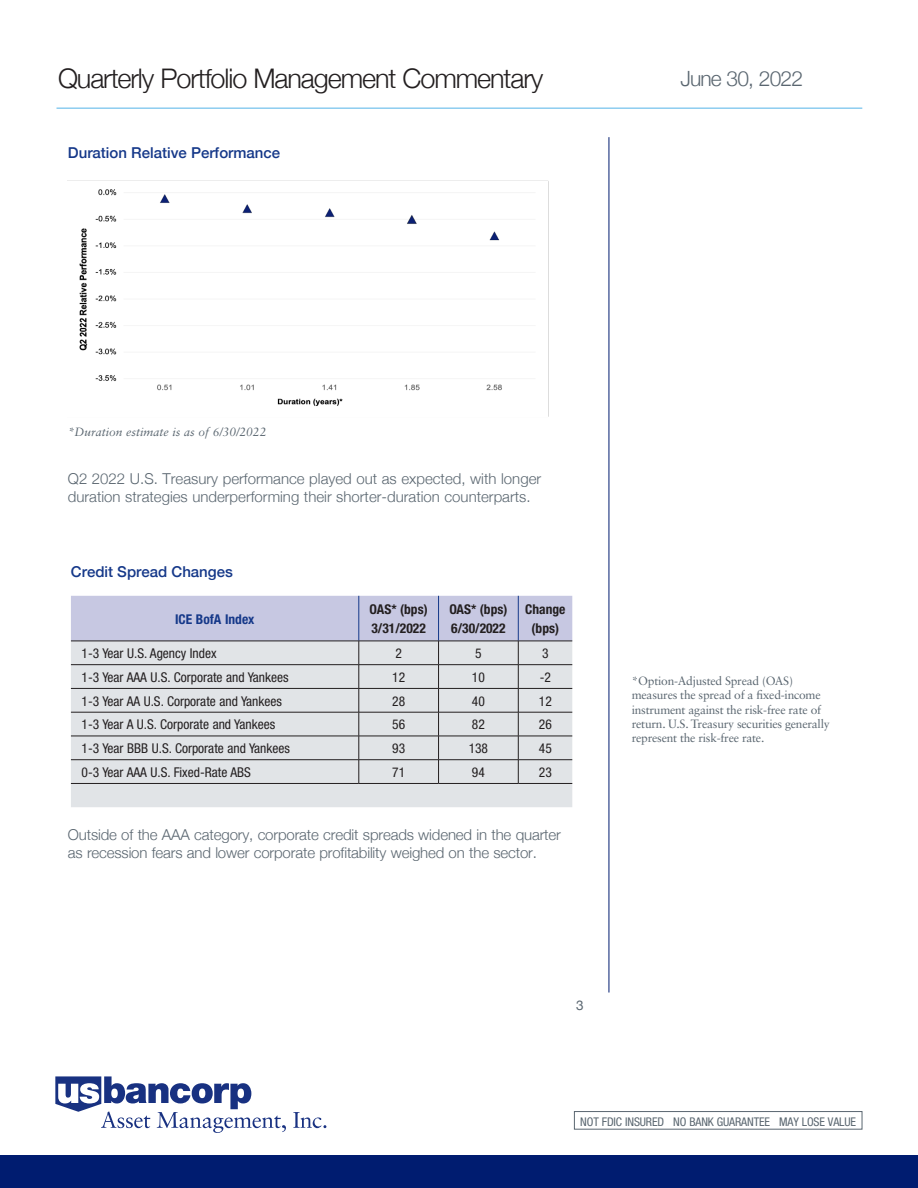
<style>
.page{position:relative;width:918px;height:1188px;background:#fff}
.page>*{position:absolute;margin:0;border:0;box-sizing:border-box;transform-origin:0 0}
.t1{font:300 27px "Helvetica Neue";letter-spacing:-.04em;color:#231f20}
.t2{font:300 21px "Helvetica Neue";letter-spacing:-.04em;color:#5a6670}
.t3{font:300 15px/18px "Helvetica Neue";letter-spacing:-.01em;color:#5a6670}
.t4{font:500 15px "Helvetica Neue";color:#153889}
.t5{font:condensed 13.5px "Helvetica Neue";color:#231f20}
.t6{font:700 condensed 13.5px "Helvetica Neue";color:#231f20}
.t7{font:700 condensed 13.5px "Helvetica Neue";color:#153889}
.t8{font:13.5px "Helvetica Neue";color:#5a6670}
.t9{font:12px/14.4px "Sabon LT Std";letter-spacing:-.02em;color:#5a6670}
.t10{font:condensed 12px "Helvetica Neue";letter-spacing:-.01em;color:#5a6670}
.t11{font:italic 12px "Sabon LT Std";color:#5a6670}
</style>
<div class="page">
<div style="left:574px;top:1111px;width:288px;height:19px;border:1px solid #5a6670"></div>
<svg style="left:55px;top:1076px;width:231px;height:57px"></svg>
<svg style="left:293px;top:1112px;width:33px;height:16px"></svg>
<div style="left:0;top:1155px;width:918px;height:33px;background:#001c70"></div>
<hr style="left:57px;top:107px;width:805px;height:2px;background:#53b3e8">
<img style="left:68px;top:180px;width:481px;height:237px">
<hr style="left:609px;top:137px;width:1px;height:856px;background:#001c70">
<div style="left:71px;top:784px;width:501px;height:23px;background:#e1e4e7"></div>
<svg style="left:71px;top:596px;width:501px;height:187px;background:#d3d5de"></svg>
<hr style="left:71px;top:783px;width:288px;height:1px;background:#231f20">
<hr style="left:359px;top:783px;width:80px;height:1px;background:#231f20">
<hr style="left:439px;top:783px;width:79px;height:1px;background:#231f20">
<hr style="left:518px;top:783px;width:54px;height:1px;background:#231f20">
<p class="t1" style="left:58px;top:56px;width:487px">Quarterly Portfolio Management Commentary</p>
<p class="t4" style="left:68px;top:140px;width:214px">Duration Relative Performance</p>
<p class="t2" style="left:680px;top:62px;width:124px">June 30, 2022</p>
<p class="t11" style="left:68px;top:425px;width:200px">*Duration estimate is as of 6/30/2022</p>
<p class="t3" style="left:68px;top:468px;width:475px">Q2 2022 U.S. Treasury performance played out as expected, with longer duration strategies underperforming their shorter-duration counterparts.</p>
<p class="t4" style="left:71px;top:560px;width:163px">Credit Spread Changes</p>
<p class="t7" style="left:175px;top:611px;width:81px">ICE BofA Index</p>
<p class="t6" style="left:370px;top:601px;width:60px">OAS* (bps)</p>
<p class="t6" style="left:372px;top:620px;width:56px">3/31/2022</p>
<p class="t6" style="left:449px;top:601px;width:60px">OAS* (bps)</p>
<p class="t6" style="left:451px;top:620px;width:56px">6/30/2022</p>
<p class="t6" style="left:525px;top:601px;width:42px">Change</p>
<p class="t6" style="left:532px;top:620px;width:29px">(bps)</p>
<p class="t5" style="left:82px;top:646px;width:136px">1-3 Year U.S. Agency Index</p>
<p class="t5" style="left:395px;top:646px;width:8px">2</p>
<p class="t5" style="left:475px;top:646px;width:8px">5</p>
<p class="t5" style="left:542px;top:646px;width:8px">3</p>
<p class="t5" style="left:82px;top:669px;width:209px">1-3 Year AAA U.S. Corporate and Yankees</p>
<p class="t5" style="left:392px;top:669px;width:14px">12</p>
<p class="t5" style="left:472px;top:669px;width:14px">10</p>
<p class="t5" style="left:540px;top:669px;width:13px">-2</p>
<p class="t5" style="left:82px;top:693px;width:202px">1-3 Year AA U.S. Corporate and Yankees</p>
<p class="t5" style="left:392px;top:693px;width:14px">28</p>
<p class="t5" style="left:472px;top:693px;width:14px">40</p>
<p class="t5" style="left:539px;top:693px;width:14px">12</p>
<p class="t5" style="left:82px;top:717px;width:195px">1-3 Year A U.S. Corporate and Yankees</p>
<p class="t5" style="left:392px;top:717px;width:14px">56</p>
<p class="t5" style="left:472px;top:717px;width:14px">82</p>
<p class="t5" style="left:539px;top:717px;width:14px">26</p>
<p class="t5" style="left:82px;top:741px;width:210px">1-3 Year BBB U.S. Corporate and Yankees</p>
<p class="t5" style="left:392px;top:741px;width:14px">93</p>
<p class="t5" style="left:469px;top:741px;width:21px">138</p>
<p class="t5" style="left:539px;top:741px;width:14px">45</p>
<p class="t5" style="left:82px;top:764px;width:171px">0-3 Year AAA U.S. Fixed-Rate ABS</p>
<p class="t5" style="left:392px;top:764px;width:14px">71</p>
<p class="t5" style="left:472px;top:764px;width:14px">94</p>
<p class="t5" style="left:539px;top:764px;width:14px">23</p>
<p class="t3" style="left:68px;top:824px;width:494px">Outside of the AAA category, corporate credit spreads widened in the quarter as recession fears and lower corporate profitability weighed on the sector.</p>
<p class="t9" style="left:632px;top:673px;width:200px">*Option-Adjusted Spread (OAS) measures the spread of a fixed-income instrument against the risk-free rate of return. U.S. Treasury securities generally represent the risk-free rate.</p>
<p class="t8" style="left:576px;top:995px;width:9px">3</p>
<p class="t10" style="left:580px;top:1114px;width:277px">NOT FDIC INSURED NO BANK GUARANTEE MAY LOSE VALUE</p>
</div>
